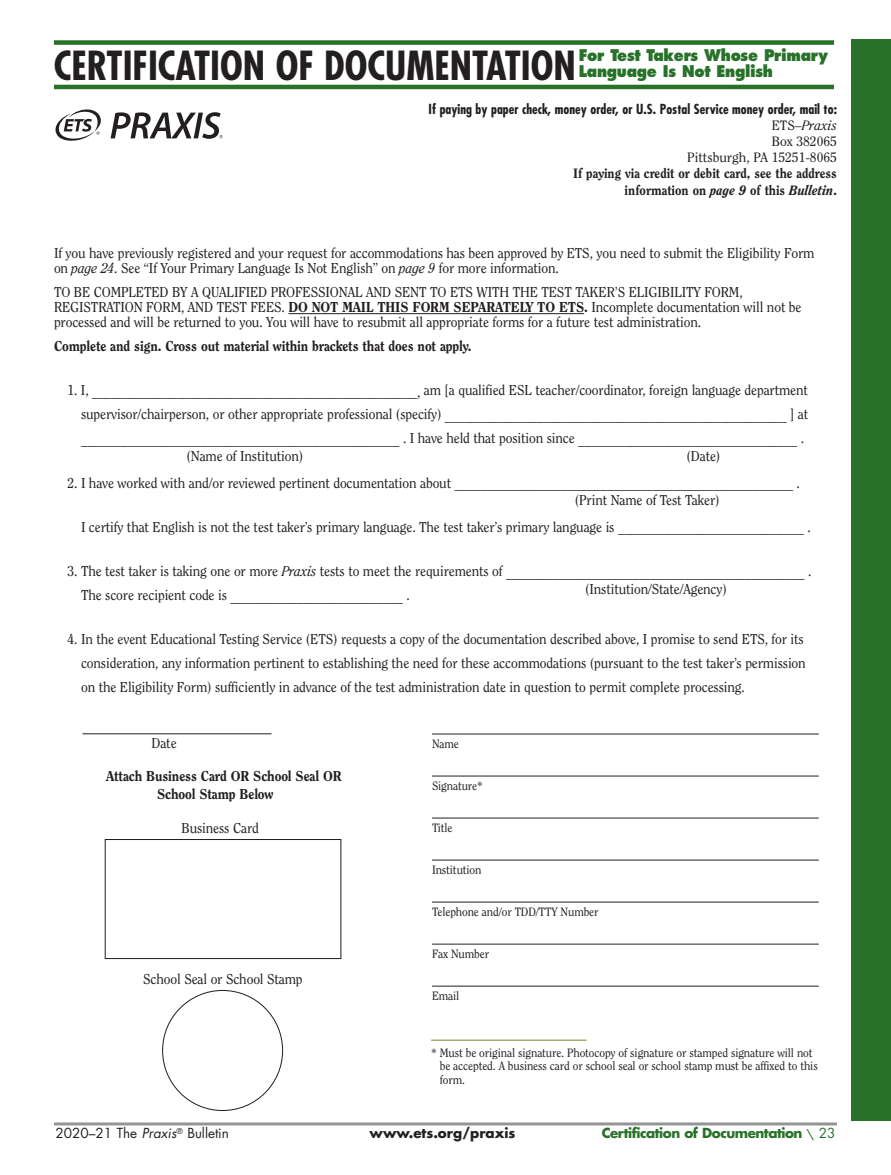
<style>
.page{position:relative;width:891px;height:1175px;background:#fff}
.page>*{position:absolute;margin:0;border:0;box-sizing:border-box;transform-origin:0 0}
.t1{font:700 condensed 39px "Futura Std";color:#231f20}
.t2{font:800 15.6px/15.8px "Futura Std";letter-spacing:-.02em;color:#287129;scale:.92 1}
.t3{font:14.25px/15px "Clearface Std";letter-spacing:-.01em;color:#231f20;scale:.95 1}
.t4{font:800 14.25px/18px "Clearface Std";letter-spacing:-.01em;color:#231f20;scale:.95 1}
.t5{font:800 13.5px/16.2px "Clearface Std";color:#231f20;text-align:right;scale:.95 1}
.t6{font:700 condensed 13.5px "Futura Std";color:#231f20}
.t7{font:13.5px/16.2px "Clearface Std";color:#231f20;text-align:right}
.t8{font:700 13.5px "Futura Std";letter-spacing:-.035em;color:#287129}
.t9{font:13.5px "Futura Std";color:#231f20}
.t10{font:700 13.5px "Futura Std";color:#231f20}
.t11{font:12px/13.5px "Clearface Std";letter-spacing:-.01em;color:#231f20;scale:.95 1}
.s1{font-style:italic}
.s2{font-weight:800}
.s3{font-weight:400}
</style>
<div class="page">
<div style="left:851px;top:40px;width:40px;height:1081px;background:#287129"></div>
<hr style="left:54px;top:1122px;width:783px;height:3px;background:#939598">
<hr style="left:288px;top:313px;width:296px;height:1px;background:#231f20">
<hr style="left:432px;top:733px;width:387px;height:1px;background:#231f20">
<hr style="left:432px;top:775px;width:387px;height:1px;background:#231f20">
<hr style="left:432px;top:817px;width:387px;height:1px;background:#231f20">
<hr style="left:432px;top:859px;width:387px;height:1px;background:#231f20">
<hr style="left:432px;top:901px;width:387px;height:1px;background:#231f20">
<hr style="left:432px;top:943px;width:387px;height:1px;background:#231f20">
<hr style="left:432px;top:985px;width:387px;height:1px;background:#231f20">
<hr style="left:431px;top:1039px;width:156px;height:1px;background:#6d8d23">
<hr style="left:83px;top:733px;width:189px;height:1px;background:#231f20">
<svg style="left:56px;top:109px;width:45px;height:32px"></svg>
<svg style="left:111px;top:112px;width:112px;height:27px"></svg>
<div style="left:105px;top:839px;width:236px;height:120px;border:1px solid #231f20"></div>
<div style="left:54px;top:40px;width:780px;height:5px;background:#287129"></div>
<hr style="left:54px;top:85px;width:780px;height:4px;background:#287129">
<h1 class="t1" style="left:54px;top:42px;width:523px">CERTIFICATION OF DOCUMENTATION</h1>
<p class="t2" style="left:579px;top:47px;width:272px">For Test Takers Whose Primary<br>Language Is Not English</p>
<p class="t6" style="left:429px;top:100px;width:410px">If paying by paper check, money order, or U.S. Postal Service money order, mail to:</p>
<p class="t7" style="left:687px;top:117px;width:151px">ETS–<span class="s1">Praxis<br></span>Box 382065<br>Pittsburgh, PA 15251-8065</p>
<p class="t5" style="left:573px;top:166px;width:279px">If paying via credit or debit card, see the address information on <span class="s1">page 9</span> of this <span class="s1">Bulletin</span>.</p>
<p class="t3" style="left:54px;top:246px;width:802px">If you have previously registered and your request for accommodations has been approved by ETS, you need to submit the Eligibility Form on <span class="s1">page 24</span>. See “If Your Primary Language Is Not English” on <span class="s1">page 9</span> for more information.</p>
<p class="t3" style="left:54px;top:285px;width:788px">TO BE COMPLETED BY A QUALIFIED PROFESSIONAL AND SENT TO ETS WITH THE TEST TAKER’S ELIGIBILITY FORM,<br>REGISTRATION FORM, AND TEST FEES. <span class="s2">DO NOT MAIL THIS FORM SEPARATELY TO ETS.</span> Incomplete documentation will not be processed and will be returned to you. You will have to resubmit all appropriate forms for a future test administration.</p>
<p class="t4" style="left:54px;top:337px;width:441px">Complete and sign. Cross out material within brackets that does not apply.</p>
<p class="t3" style="left:68px;top:378px;width:781px;line-height:24px;text-align:right">1. I, __________________________________________________, am [a qualified ESL teacher/coordinator, foreign language department supervisor/chairperson, or other appropriate professional (specify) ____________________________________________________ ] at</p>
<p class="t3" style="left:187px;top:432px;width:644px;line-height:15.9px;text-indent:-105px">________________________________________________ . I have held that position since _________________________________ (Name of Institution)</p>
<p class="t3" style="left:801px;top:431px;width:5px">.</p>
<p class="t3" style="left:687px;top:448px;width:37px">(Date)</p>
<p class="t3" style="left:575px;top:474px;width:238px;line-height:17.5px;text-indent:-507px">2. I have worked with and/or reviewed pertinent documentation about ___________________________________________________ . (Print Name of Test Taker)</p>
<p class="t3" style="left:81px;top:519px;width:770px">I certify that English is not the test taker’s primary language. The test taker’s primary language is ____________________________ .</p>
<p class="t3" style="left:585px;top:562px;width:240px;line-height:17.5px;text-indent:-518px">3. The test taker is taking one or more <span class="s1">Praxis</span> tests to meet the requirements of _____________________________________________ . (Institution/State/Agency)</p>
<p class="t3" style="left:81px;top:589px;width:348px">The score recipient code is __________________________ .</p>
<p class="t3" style="left:81px;top:627px;width:764px;line-height:24px;text-indent:-14px">4. In the event Educational Testing Service (ETS) requests a copy of the documentation described above, I promise to send ETS, for its consideration, any information pertinent to establishing the need for these accommodations (pursuant to the test taker’s permission on the Eligibility Form) sufficiently in advance of the test administration date in question to permit complete processing.</p>
<p class="t3" style="left:152px;top:735px;width:28px">Date</p>
<p class="t11" style="left:432px;top:737px;width:30px">Name</p>
<p class="t11" style="left:432px;top:779px;width:55px">Signature*</p>
<p class="t11" style="left:432px;top:821px;width:23px">Title</p>
<p class="t11" style="left:432px;top:863px;width:54px">Institution</p>
<p class="t11" style="left:432px;top:905px;width:177px">Telephone and/or TDD/TTY Number</p>
<p class="t11" style="left:432px;top:947px;width:62px">Fax Number</p>
<p class="t11" style="left:432px;top:989px;width:30px">Email</p>
<p class="t4" style="left:157px;top:767px;width:196px;text-indent:-51px">Attach Business Card OR School Seal OR<br>School Stamp Below</p>
<p class="t3" style="left:182px;top:821px;width:83px">Business Card</p>
<p class="t3" style="left:143px;top:971px;width:169px">School Seal or School Stamp</p>
<p class="t11" style="left:440px;top:1045px;width:399px;text-indent:-9px">* Must be original signature. Photocopy of signature or stamped signature will not be accepted. A business card or school seal or school stamp must be affixed to this form.</p>
<p class="t9" style="left:56px;top:1124px;width:175px">2020–21 The <span class="s1">Praxis</span><sup>®</sup> Bulletin</p>
<p class="t10" style="left:370px;top:1124px;width:147px">www.ets.org/praxis</p>
<p class="t8" style="left:602px;top:1124px;width:235px">Certification of Documentation <span class="s3">\ 23</span></p>
</div>
